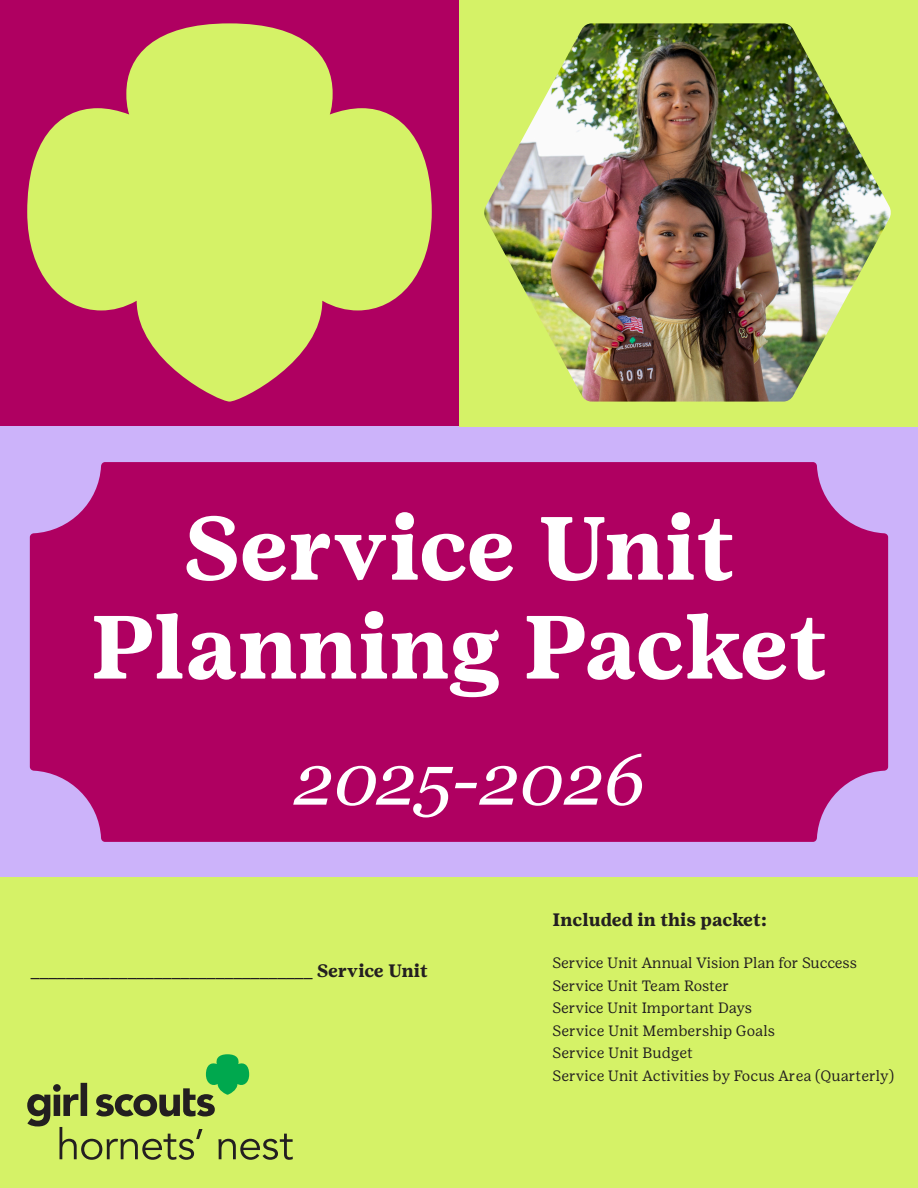
<style>
.page{position:relative;width:918px;height:1188px;background:#fff}
.page>*{position:absolute;margin:0;border:0;box-sizing:border-box;transform-origin:0 0}
.CHART_BODY_COPY{font:700 89.4px "Girl Scout Text";color:#fff}
.CHART_BODY_COPY-2{font:italic 72px "Georgia";color:#fff}
.CHART_BODY_COPY-3{font:700 18px "Girl Scout Text";color:#231f20}
.CHART_BODY_COPY-4{font:15px/22.5px "Girl Scout Text";color:#231f20}
</style>
<div class="page">
<div style="left:0;top:0;width:459px;height:427px;background:#af0061"></div>
<div style="left:0;top:427px;width:918px;height:450px;background:#ccb3fa"></div>
<svg style="left:27px;top:23px;width:405px;height:379px;fill:#d5f267"></svg>
<div style="left:459px;top:0;width:459px;height:427px;background:#d5f267"></div>
<img style="left:484px;top:23px;width:407px;height:379px">
<div style="left:0;top:877px;width:918px;height:311px;background:#d5f267"></div>
<svg style="left:27px;top:1054px;width:266px;height:106px"></svg>
<div style="left:30px;top:462px;width:858px;height:380px;background:#af0061"></div>
<p class="CHART_BODY_COPY" style="left:183px;top:496px;width:554px">Service Unit</p>
<p class="CHART_BODY_COPY" style="left:90px;top:595px;width:739px">Planning Packet</p>
<p class="CHART_BODY_COPY-2" style="left:293px;top:734px;width:353px">2025-2026</p>
<p class="CHART_BODY_COPY-3" style="left:31px;top:960px;width:399px">________________________________ Service Unit</p>
<p class="CHART_BODY_COPY-3" style="left:553px;top:909px;width:216px">Included in this packet:</p>
<p class="CHART_BODY_COPY-4" style="left:553px;top:952px;width:343px">Service Unit Annual Vision Plan for Success Service Unit Team Roster<br>Service Unit Important Days<br>Service Unit Membership Goals<br>Service Unit Budget<br>Service Unit Activities by Focus Area (Quarterly)</p>
</div>
